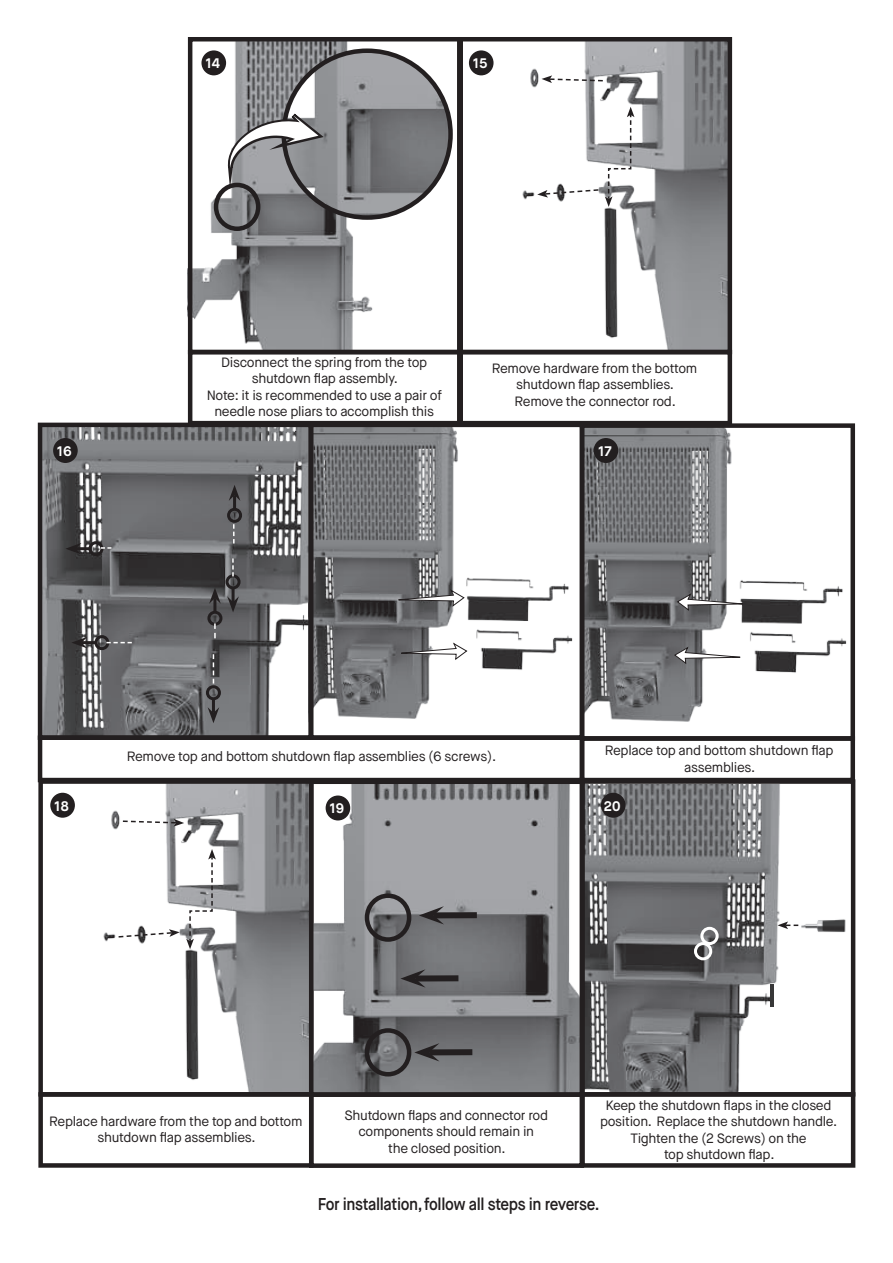
<style>
.page{position:relative;width:893px;height:1263px;background:#fff}
.page>*{position:absolute;margin:0;border:0;box-sizing:border-box;transform-origin:0 0}
.t1{font:600 17.1px "Maison Neue";letter-spacing:-.025em;color:#231f20;scale:.9 1}
.t2{font:700 13.8px "Maison Neue";color:#fff}
.t3{font:13.5px/16.5px "Maison Neue";letter-spacing:-.025em;color:#231f20;text-align:center}
</style>
<div class="page">
<img style="left:585px;top:784px;width:195px;height:307px">
<div style="left:580px;top:779px;width:275px;height:317px;border:4px solid #231f20"></div>
<div style="left:580px;top:1092px;width:275px;height:76px;border:4px solid #231f20"></div>
<hr style="left:770px;top:984px;width:3px;height:22px;background:#373738">
<div style="left:694px;top:942px;width:18px;height:18px;border:3px solid #fff;border-radius:50%"></div>
<div style="left:700px;top:927px;width:19px;height:18px;border:3px solid #fff;border-radius:50%"></div>
<img style="left:798px;top:919px;width:48px;height:13px">
<svg style="left:777px;top:921px;width:21px;height:8px"></svg>
<img style="left:193px;top:42px;width:223px;height:307px">
<img style="left:585px;top:428px;width:262px;height:294px">
<img style="left:314px;top:428px;width:259px;height:291px">
<img style="left:43px;top:428px;width:265px;height:307px">
<img style="left:468px;top:42px;width:259px;height:307px">
<div style="left:457px;top:37px;width:275px;height:317px;border:4px solid #231f20"></div>
<div style="left:457px;top:350px;width:275px;height:75px;border:4px solid #231f20"></div>
<div style="left:469px;top:50px;width:24px;height:25px;background:#231f20;border-radius:50%"></div>
<div style="left:38px;top:423px;width:275px;height:317px;border:4px solid #231f20"></div>
<div style="left:38px;top:735px;width:546px;height:47px;border:4px solid #231f20"></div>
<div style="left:201px;top:50px;width:25px;height:25px;background:#231f20;border-radius:50%"></div>
<div style="left:309px;top:423px;width:275px;height:317px;border:4px solid #231f20"></div>
<svg style="left:541px;top:75px;width:63px;height:8px"></svg>
<svg style="left:537px;top:107px;width:97px;height:100px"></svg>
<hr style="left:233px;top:495px;width:3px;height:14px;background:#231f20">
<div style="left:227px;top:508px;width:15px;height:15px;border:3px solid #231f20;border-radius:50%"></div>
<svg style="left:229px;top:485px;width:11px;height:16px"></svg>
<hr style="left:213px;top:598px;width:3px;height:14px;background:#231f20">
<div style="left:207px;top:611px;width:15px;height:15px;border:3px solid #231f20;border-radius:50%"></div>
<svg style="left:209px;top:588px;width:12px;height:16px"></svg>
<hr style="left:232px;top:588px;width:3px;height:14px;background:#231f20">
<div style="left:226px;top:574px;width:15px;height:15px;border:3px solid #231f20;border-radius:50%"></div>
<svg style="left:227px;top:596px;width:12px;height:16px"></svg>
<hr style="left:212px;top:699px;width:3px;height:14px;background:#231f20">
<div style="left:206px;top:685px;width:15px;height:15px;border:3px solid #231f20;border-radius:50%"></div>
<svg style="left:208px;top:707px;width:11px;height:16px"></svg>
<hr style="left:82px;top:641px;width:14px;height:3px;background:#231f20">
<div style="left:94px;top:635px;width:15px;height:15px;border:3px solid #231f20;border-radius:50%"></div>
<svg style="left:71px;top:637px;width:16px;height:11px"></svg>
<hr style="left:76px;top:547px;width:14px;height:3px;background:#231f20">
<div style="left:88px;top:541px;width:15px;height:15px;border:3px solid #231f20;border-radius:50%"></div>
<svg style="left:65px;top:543px;width:16px;height:11px"></svg>
<svg style="left:232px;top:558px;width:2px;height:18px"></svg>
<svg style="left:233px;top:524px;width:2px;height:19px"></svg>
<svg style="left:213px;top:654px;width:1px;height:29px"></svg>
<svg style="left:214px;top:623px;width:2px;height:15px"></svg>
<svg style="left:106px;top:642px;width:26px;height:1px"></svg>
<svg style="left:101px;top:547px;width:10px;height:2px"></svg>
<svg style="left:398px;top:588px;width:67px;height:20px"></svg>
<svg style="left:400px;top:641px;width:68px;height:20px"></svg>
<div style="left:580px;top:423px;width:275px;height:318px;border:4px solid #231f20"></div>
<div style="left:580px;top:736px;width:275px;height:46px;border:4px solid #231f20"></div>
<div style="left:594px;top:438px;width:24px;height:25px;background:#231f20;border-radius:50%"></div>
<svg style="left:676px;top:592px;width:68px;height:20px"></svg>
<svg style="left:673px;top:646px;width:68px;height:19px"></svg>
<div style="left:188px;top:37px;width:275px;height:317px;border:4px solid #231f20"></div>
<div style="left:188px;top:350px;width:275px;height:75px;border:4px solid #231f20"></div>
<div style="left:214px;top:183px;width:46px;height:48px;border:4px solid #231f20;border-radius:50%"></div>
<img style="left:284px;top:51px;width:167px;height:167px;border-radius:83px">
<svg style="left:229px;top:73px;width:100px;height:135px"></svg>
<div style="left:53px;top:438px;width:25px;height:25px;background:#231f20;border-radius:50%"></div>
<img style="left:50px;top:784px;width:258px;height:307px">
<div style="left:38px;top:779px;width:275px;height:317px;border:4px solid #231f20"></div>
<div style="left:38px;top:1092px;width:275px;height:76px;border:4px solid #231f20"></div>
<div style="left:50px;top:793px;width:25px;height:25px;background:#231f20;border-radius:50%"></div>
<svg style="left:186px;top:849px;width:30px;height:100px"></svg>
<svg style="left:121px;top:819px;width:63px;height:7px"></svg>
<svg style="left:117px;top:929px;width:63px;height:9px"></svg>
<div style="left:601px;top:793px;width:25px;height:25px;background:#231f20;border-radius:50%"></div>
<img style="left:314px;top:784px;width:265px;height:308px">
<div style="left:309px;top:779px;width:275px;height:318px;border:4px solid #231f20"></div>
<div style="left:309px;top:1092px;width:275px;height:76px;border:4px solid #231f20"></div>
<div style="left:365px;top:1028px;width:46px;height:48px;border:4px solid #231f20;border-radius:50%"></div>
<div style="left:365px;top:893px;width:46px;height:49px;border:4px solid #231f20;border-radius:50%"></div>
<div style="left:434px;top:912px;width:43px;height:6px;background:#231f20"></div>
<svg style="left:419px;top:906px;width:25px;height:18px"></svg>
<div style="left:429px;top:1049px;width:43px;height:6px;background:#231f20"></div>
<svg style="left:414px;top:1043px;width:26px;height:18px"></svg>
<div style="left:415px;top:975px;width:43px;height:6px;background:#231f20"></div>
<svg style="left:400px;top:969px;width:26px;height:19px"></svg>
<div style="left:326px;top:795px;width:24px;height:25px;background:#231f20;border-radius:50%"></div>
<p class="t2" style="left:205px;top:55px;width:16px">14</p>
<p class="t2" style="left:473px;top:55px;width:16px">15</p>
<p class="t3" style="left:221px;top:354px;width:208px">Disconnect the spring from the top</p>
<p class="t3" style="left:252px;top:370px;width:147px">shutdown flap assembly.</p>
<p class="t3" style="left:207px;top:387px;width:237px">Note: it is recommended to use a pair of needle nose pliars to accomplish this</p>
<p class="t3" style="left:492px;top:360px;width:207px">Remove hardware from the bottom</p>
<p class="t3" style="left:516px;top:376px;width:159px">shutdown flap assemblies.</p>
<p class="t3" style="left:514px;top:393px;width:163px">Remove the connector rod.</p>
<p class="t2" style="left:57px;top:442px;width:17px">16</p>
<p class="t2" style="left:598px;top:442px;width:15px">17</p>
<p class="t3" style="left:127px;top:748px;width:371px">Remove top and bottom shutdown flap assemblies (6 screws).</p>
<p class="t3" style="left:605px;top:742px;width:230px">Replace top and bottom shutdown flap assemblies.</p>
<p class="t2" style="left:54px;top:797px;width:16px">18</p>
<p class="t2" style="left:604px;top:797px;width:18px">20</p>
<p class="t2" style="left:329px;top:800px;width:17px">19</p>
<p class="t3" style="left:49px;top:1113px;width:255px">Replace hardware from the top and bottom</p>
<p class="t3" style="left:98px;top:1129px;width:159px">shutdown flap assemblies.</p>
<p class="t3" style="left:345px;top:1107px;width:205px">Shutdown flaps and connector rod</p>
<p class="t3" style="left:358px;top:1123px;width:177px">components should remain in</p>
<p class="t3" style="left:388px;top:1140px;width:119px">the closed position.</p>
<p class="t3" style="left:606px;top:1097px;width:227px">Keep the shutdown flaps in the closed</p>
<p class="t3" style="left:600px;top:1113px;width:239px">position. Replace the shutdown handle.<br>Tighten the (2 Screws) on the</p>
<p class="t3" style="left:664px;top:1146px;width:112px">top shutdown flap.</p>
<p class="t1" style="left:318px;top:1193px;width:315px">For installation, follow all steps in reverse.</p>
</div>
